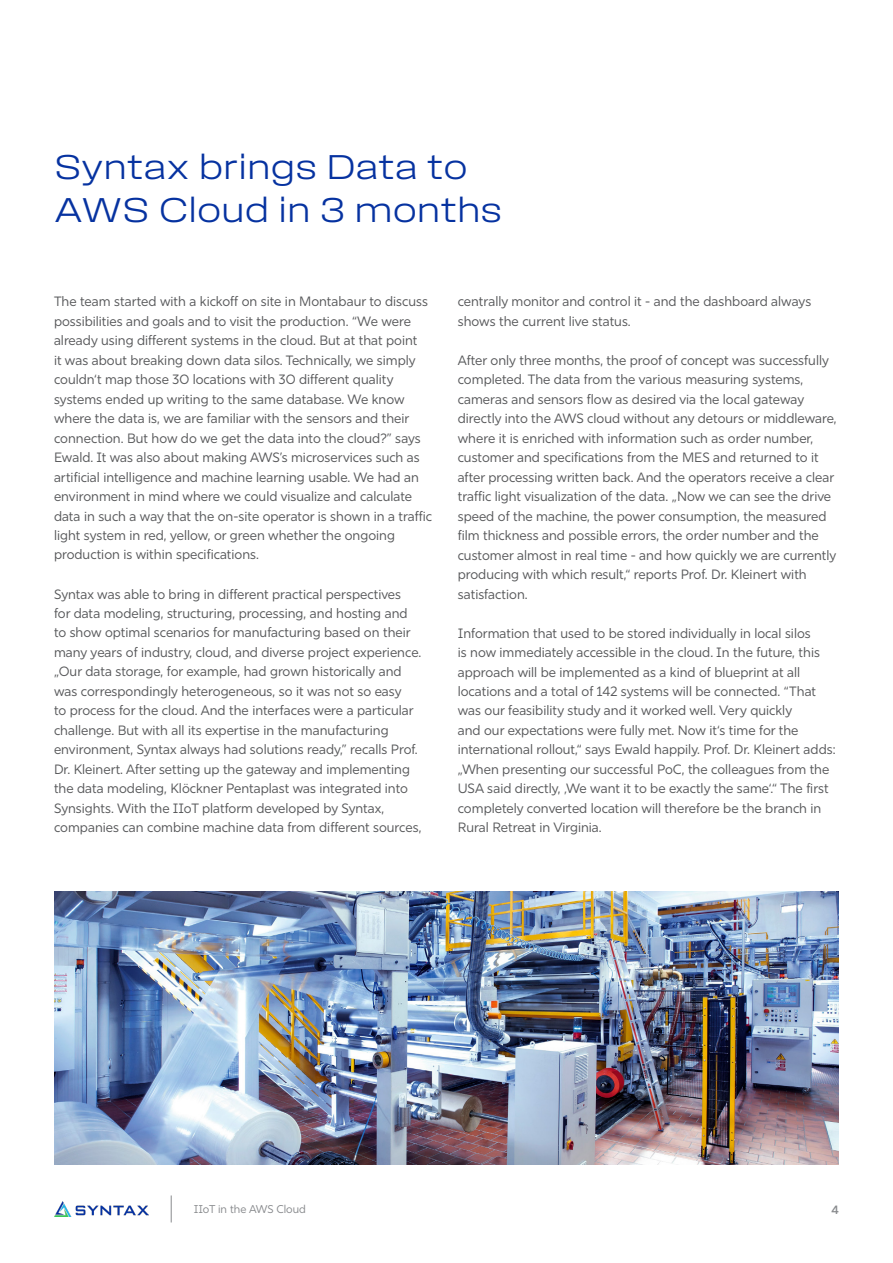
<style>
.page{position:relative;width:893px;height:1263px;background:#fff}
.page>*{position:absolute;margin:0;border:0;box-sizing:border-box;transform-origin:0 0}
.t1{font:36px/43.2px "Field Gothic No.71 Light Wide";color:#0632a0}
.t2{font:13.5px/19.5px "Rig Sans";color:#58595b}
.t3{font:600 12px "Rig Sans";color:#888a8d}
.t4{font:11.25px "Rig Sans";color:#888a8d}
</style>
<div class="page">
<img style="left:54px;top:1201px;width:95px;height:15px">
<svg style="left:171px;top:1195px;width:1px;height:27px"></svg>
<img style="left:54px;top:891px;width:785px;height:273px">
<h1 class="t1" style="left:54px;top:145px;width:450px">Syntax brings Data to<br>AWS Cloud in 3 months</h1>
<p class="t2" style="left:54px;top:292px;width:380px">The team started with a kickoff on site in Montabaur to discuss possibilities and goals and to visit the production. “We were already using different systems in the cloud. But at that point<br>it was about breaking down data silos. Technically, we simply couldn‘t map those 30 locations with 30 different quality systems ended up writing to the same database. We know where the data is, we are familiar with the sensors and their connection. But how do we get the data into the cloud?” says Ewald. It was also about making AWS’s microservices such as artificial intelligence and machine learning usable. We had an environment in mind where we could visualize and calculate data in such a way that the on-site operator is shown in a traffic light system in red, yellow, or green whether the ongoing production is within specifications.</p>
<p class="t2" style="left:54px;top:584px;width:369px">Syntax was able to bring in different practical perspectives<br>for data modeling, structuring, processing, and hosting and to show optimal scenarios for manufacturing based on their many years of industry, cloud, and diverse project experience. „Our data storage, for example, had grown historically and was correspondingly heterogeneous, so it was not so easy<br>to process for the cloud. And the interfaces were a particular challenge. But with all its expertise in the manufacturing environment, Syntax always had solutions ready,” recalls Prof.<br>Dr. Kleinert. After setting up the gateway and implementing the data modeling, Klöckner Pentaplast was integrated into Synsights. With the IIoT platform developed by Syntax, companies can combine machine data from different sources,</p>
<p class="t2" style="left:458px;top:292px;width:355px">centrally monitor and control it - and the dashboard always shows the current live status.</p>
<p class="t2" style="left:458px;top:350px;width:381px">After only three months, the proof of concept was successfully completed. The data from the various measuring systems, cameras and sensors flow as desired via the local gateway directly into the AWS cloud without any detours or middleware, where it is enriched with information such as order number, customer and specifications from the MES and returned to it after processing written back. And the operators receive a clear traffic light visualization of the data. „Now we can see the drive speed of the machine, the power consumption, the measured film thickness and possible errors, the order number and the customer almost in real time - and how quickly we are currently producing with which result,“ reports Prof. Dr. Kleinert with satisfaction.</p>
<p class="t2" style="left:458px;top:623px;width:379px">Information that used to be stored individually in local silos<br>is now immediately accessible in the cloud. In the future, this approach will be implemented as a kind of blueprint at all locations and a total of 142 systems will be connected. “That was our feasibility study and it worked well. Very quickly<br>and our expectations were fully met. Now it‘s time for the international rollout,“ says Ewald happily. Prof. Dr. Kleinert adds: „When presenting our successful PoC, the colleagues from the USA said directly, ‚We want it to be exactly the same‘.“ The first completely converted location will therefore be the branch in Rural Retreat in Virginia.</p>
<p class="t4" style="left:194px;top:1202px;width:114px">IIoT in the AWS Cloud</p>
<p class="t3" style="left:832px;top:1202px;width:9px">4</p>
</div>
